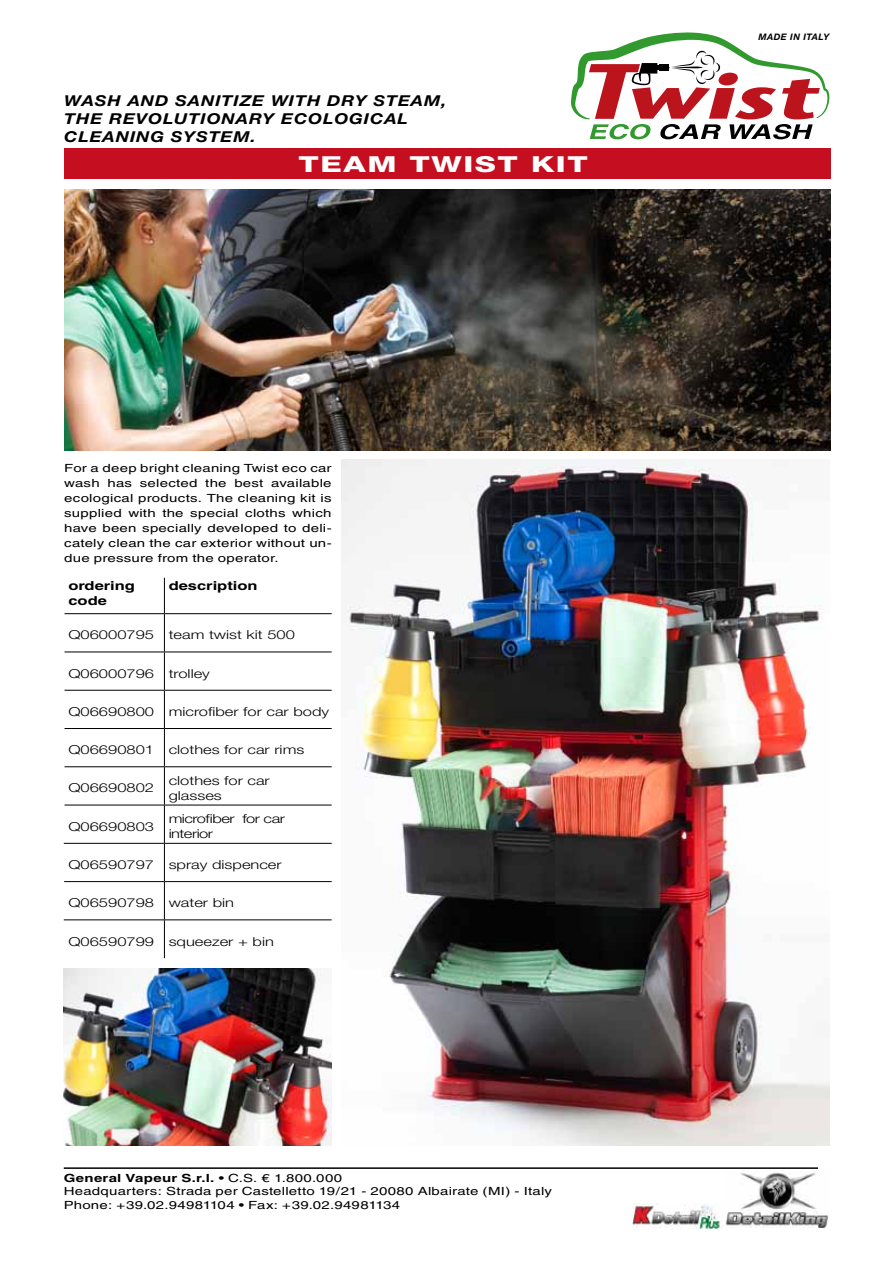
<style>
.page{position:relative;width:893px;height:1263px;background:#fff}
.page>*{position:absolute;margin:0;border:0;box-sizing:border-box;transform-origin:0 0}
.t1{font:800 22.05px "Helvetica Neue";letter-spacing:.05em;color:#fff;scale:1.43 1}
.t2{font:italic 700 15px/18px "Helvetica Neue";letter-spacing:.05em;color:#000;scale:1.2 1}
.t3{font:300 12.3px/14.7px "Helvetica Neue";color:#000;scale:1.33 1}
.t4{font:300 12.3px/14.7px "Helvetica Neue";letter-spacing:-.03em;color:#000;scale:1.33 1}
.t5{font:700 12.3px/14.7px "Helvetica";color:#000;scale:1.33 1}
.t6{font:11.25px/15px "Helvetica";letter-spacing:.015em;color:#000;scale:1.33 1}
.t7{font:italic 700 9px "Helvetica Neue";letter-spacing:.05em;color:#000}
.s1{font-weight:700}
</style>
<div class="page">
<svg style="left:571px;top:32px;width:259px;height:108px"></svg>
<div style="left:64px;top:148px;width:766px;height:31px;background:#c50e1f"></div>
<hr style="left:64px;top:1167px;width:754px;height:2px;background:#000">
<img style="left:725px;top:1170px;width:103px;height:58px">
<img style="left:632px;top:1203px;width:90px;height:27px">
<hr style="left:64px;top:919px;width:100px;height:1px;background:#000">
<hr style="left:164px;top:919px;width:168px;height:1px;background:#000">
<hr style="left:164px;top:920px;width:1px;height:38px;background:#000">
<hr style="left:164px;top:578px;width:1px;height:35px;background:#000">
<hr style="left:65px;top:613px;width:99px;height:1px;background:#000">
<hr style="left:164px;top:613px;width:168px;height:1px;background:#000">
<hr style="left:164px;top:614px;width:1px;height:38px;background:#000">
<hr style="left:65px;top:652px;width:99px;height:1px;background:#000">
<hr style="left:164px;top:652px;width:168px;height:1px;background:#000">
<hr style="left:164px;top:652px;width:1px;height:38px;background:#000">
<hr style="left:65px;top:690px;width:99px;height:1px;background:#000">
<hr style="left:164px;top:690px;width:168px;height:1px;background:#000">
<hr style="left:164px;top:691px;width:1px;height:37px;background:#000">
<hr style="left:65px;top:728px;width:99px;height:1px;background:#000">
<hr style="left:164px;top:728px;width:168px;height:1px;background:#000">
<hr style="left:164px;top:729px;width:1px;height:37px;background:#000">
<hr style="left:65px;top:766px;width:99px;height:1px;background:#000">
<hr style="left:164px;top:766px;width:168px;height:1px;background:#000">
<hr style="left:164px;top:767px;width:1px;height:38px;background:#000">
<hr style="left:65px;top:805px;width:99px;height:1px;background:#000">
<hr style="left:164px;top:805px;width:168px;height:1px;background:#000">
<hr style="left:164px;top:805px;width:1px;height:38px;background:#000">
<hr style="left:64px;top:843px;width:100px;height:1px;background:#000">
<hr style="left:164px;top:843px;width:168px;height:1px;background:#000">
<hr style="left:164px;top:844px;width:1px;height:37px;background:#000">
<hr style="left:64px;top:881px;width:100px;height:1px;background:#000">
<hr style="left:164px;top:881px;width:168px;height:1px;background:#000">
<hr style="left:164px;top:882px;width:1px;height:37px;background:#000">
<img style="left:342px;top:460px;width:487px;height:685px">
<img style="left:64px;top:969px;width:268px;height:176px">
<img style="left:64px;top:190px;width:766px;height:261px">
<h2 class="t2" style="left:64px;top:91px;width:320px">WASH AND SANITIZE WITH DRY STEAM,<br>THE REVOLUTIONARY ECOLOGICAL<br>CLEANING SYSTEM.</h2>
<h1 class="t1" style="left:298px;top:151px;width:204px">TEAM TWIST KIT</h1>
<p class="t6" style="left:64px;top:460px;width:203px;text-align:justify">For a deep bright cleaning Twist eco car wash has selected the best available ecological products. The cleaning kit is supplied with the special cloths which have been specially developed to deli&shy;cately clean the car exterior without un&shy;due pressure from the operator.</p>
<p class="t5" style="left:68px;top:579px;width:52px">ordering code</p>
<p class="t5" style="left:169px;top:579px;width:68px">description</p>
<p class="t3" style="left:68px;top:627px;width:172px">Q06000795 team twist kit 500</p>
<p class="t3" style="left:68px;top:666px;width:108px">Q06000796 trolley</p>
<p class="t3" style="left:68px;top:704px;width:198px">Q06690800 microfiber for car body</p>
<p class="t3" style="left:68px;top:742px;width:179px">Q06690801 clothes for car rims</p>
<p class="t3" style="left:68px;top:780px;width:66px">Q06690802</p>
<p class="t3" style="left:169px;top:773px;width:78px">clothes for car glasses</p>
<p class="t3" style="left:68px;top:819px;width:66px">Q06690803</p>
<p class="t4" style="left:169px;top:811px;width:89px">microfiber for car interior</p>
<p class="t3" style="left:68px;top:857px;width:162px">Q06590797 spray dispencer</p>
<p class="t3" style="left:68px;top:895px;width:126px">Q06590798 water bin</p>
<p class="t3" style="left:68px;top:934px;width:156px">Q06590799 squeezer + bin</p>
<p class="t6" style="left:64px;top:1171px;width:369px;line-height:13.5px"><span class="s1">General Vapeur S.r.l.</span> • C.S. € 1.800.000<br>Headquarters: Strada per Castelletto 19/21 - 20080 Albairate (MI) - Italy<br>Phone: +39.02.94981104 • Fax: +39.02.94981134</p>
<p class="t7" style="left:758px;top:31px;width:72px">MADE IN ITALY</p>
</div>
